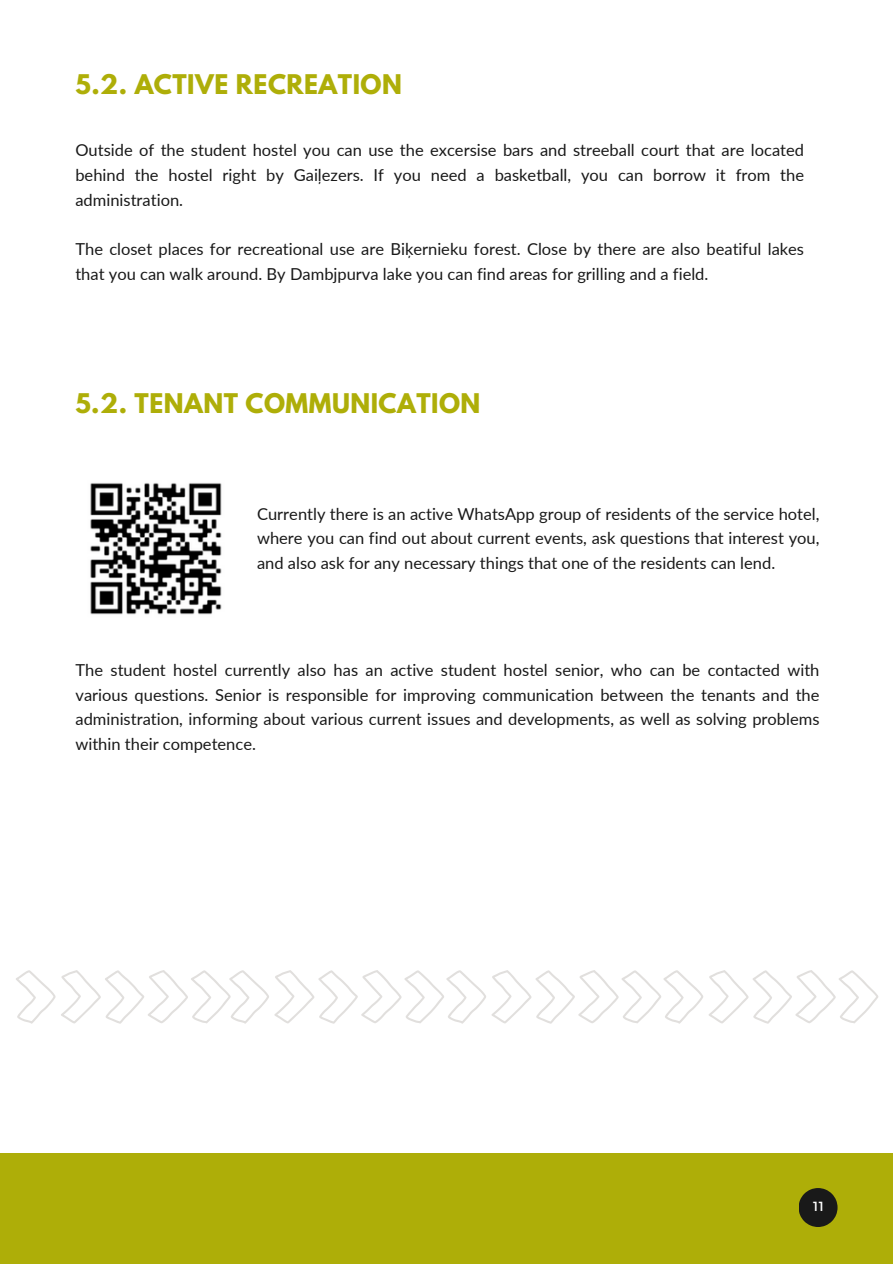
<style>
.page{position:relative;width:893px;height:1264px;background:#fff}
.page>*{position:absolute;margin:0;border:0;box-sizing:border-box;transform-origin:0 0}
.t1{font:700 24px "League Spartan";letter-spacing:.02em;color:#aeae08}
.t2{font:16.5px/24.8px "Lato";color:#191919;text-align:justify}
.t3{font:13.2px "Montserrat";color:#fff}
</style>
<div class="page">
<div style="left:0;top:1153px;width:892px;height:110px;background:#aeae08"></div>
<svg style="left:799px;top:1188px;width:38px;height:38px"></svg>
<img style="left:90px;top:483px;width:132px;height:132px">
<svg style="left:16px;top:970px;width:862px;height:53px"></svg>
<h1 class="t1" style="left:75px;top:73px;width:328px">5.2. ACTIVE RECREATION</h1>
<p class="t2" style="left:75px;top:138px;width:730px">Outside of the student hostel you can use the excersise bars and streeball court that are located behind the hostel right by Gaiļezers. If you need a basketball, you can borrow it from the administration.</p>
<p class="t2" style="left:75px;top:237px;width:730px">The closet places for recreational use are Biķernieku forest. Close by there are also beatiful lakes that you can walk around. By Dambjpurva lake you can find areas for grilling and a field.</p>
<h1 class="t1" style="left:75px;top:391px;width:406px">5.2. TENANT COMMUNICATION</h1>
<p class="t2" style="left:257px;top:501px;width:564px">Currently there is an active WhatsApp group of residents of the service hotel, where you can find out about current events, ask questions that interest you, and also ask for any necessary things that one of the residents can lend.</p>
<p class="t2" style="left:75px;top:657px;width:745px">The student hostel currently also has an active student hostel senior, who can be contacted with various questions. Senior is responsible for improving communication between the tenants and the administration, informing about various current issues and developments, as well as solving problems within their competence.</p>
<p class="t3" style="left:813px;top:1197px;width:12px">11</p>
</div>
